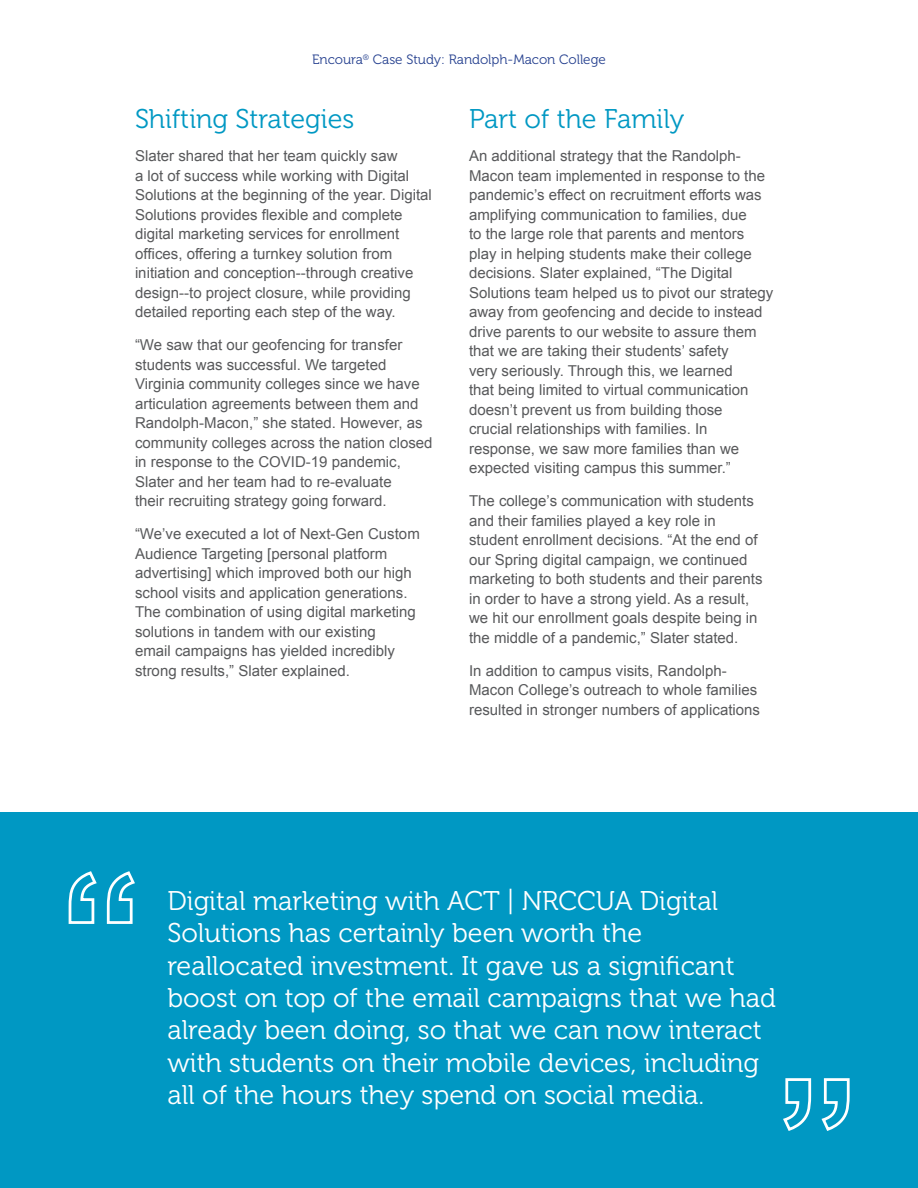
<style>
.page{position:relative;width:918px;height:1188px;background:#fff}
.page>*{position:absolute;margin:0;border:0;box-sizing:border-box;transform-origin:0 0}
.t1{font:27px/32.4px "Museo 300";color:#fff}
.t2{font:27px "Museo 300";color:#0098c3}
.t3{font:15px/19.5px "Arial";color:#58595b}
.t4{font:13.5px "Museo 300";color:#25408f}
</style>
<div class="page">
<div style="left:0;top:812px;width:918px;height:376px;background:#0098c3"></div>
<svg style="left:68px;top:871px;width:67px;height:53px"></svg>
<svg style="left:783px;top:1078px;width:67px;height:53px"></svg>
<p class="t4" style="left:312px;top:52px;width:295px">Encoura<sup>®</sup> Case Study: Randolph-Macon College</p>
<h1 class="t2" style="left:135px;top:104px;width:221px">Shifting Strategies</h1>
<p class="t3" style="left:135px;top:146px;width:298px">Slater shared that her team quickly saw<br>a lot of success while working with Digital Solutions at the beginning of the year. Digital Solutions provides flexible and complete digital marketing services for enrollment offices, offering a turnkey solution from initiation and conception--through creative design--to project closure, while providing detailed reporting each step of the way.</p>
<p class="t3" style="left:135px;top:335px;width:299px">“We saw that our geofencing for transfer students was successful. We targeted Virginia community colleges since we have articulation agreements between them and Randolph-Macon,” she stated. However, as community colleges across the nation closed in response to the COVID-19 pandemic, Slater and her team had to re-evaluate<br>their recruiting strategy going forward.</p>
<p class="t3" style="left:135px;top:524px;width:286px">“We’ve executed a lot of Next-Gen Custom Audience Targeting [personal platform advertising] which improved both our high school visits and application generations.<br>The combination of using digital marketing solutions in tandem with our existing<br>email campaigns has yielded incredibly strong results,” Slater explained.</p>
<h1 class="t2" style="left:469px;top:104px;width:217px">Part of the Family</h1>
<p class="t3" style="left:469px;top:146px;width:306px">An additional strategy that the Randolph-Macon team implemented in response to the pandemic’s effect on recruitment efforts was amplifying communication to families, due<br>to the large role that parents and mentors play in helping students make their college decisions. Slater explained, “The Digital Solutions team helped us to pivot our strategy away from geofencing and decide to instead drive parents to our website to assure them that we are taking their students’ safety<br>very seriously. Through this, we learned<br>that being limited to virtual communication doesn’t prevent us from building those<br>crucial relationships with families. In response, we saw more families than we expected visiting campus this summer.”</p>
<p class="t3" style="left:469px;top:491px;width:295px">The college’s communication with students and their families played a key role in student enrollment decisions. “At the end of our Spring digital campaign, we continued marketing to both students and their parents in order to have a strong yield. As a result, we hit our enrollment goals despite being in the middle of a pandemic,” Slater stated.</p>
<p class="t3" style="left:469px;top:661px;width:292px">In addition to campus visits, Randolph-<br>Macon College’s outreach to whole families resulted in stronger numbers of applications</p>
<p class="t1" style="left:167px;top:885px;width:610px">Digital marketing with ACT | NRCCUA Digital Solutions has certainly been worth the reallocated investment. It gave us a significant boost on top of the email campaigns that we had already been doing, so that we can now interact with students on their mobile devices, including all of the hours they spend on social media.</p>
</div>
